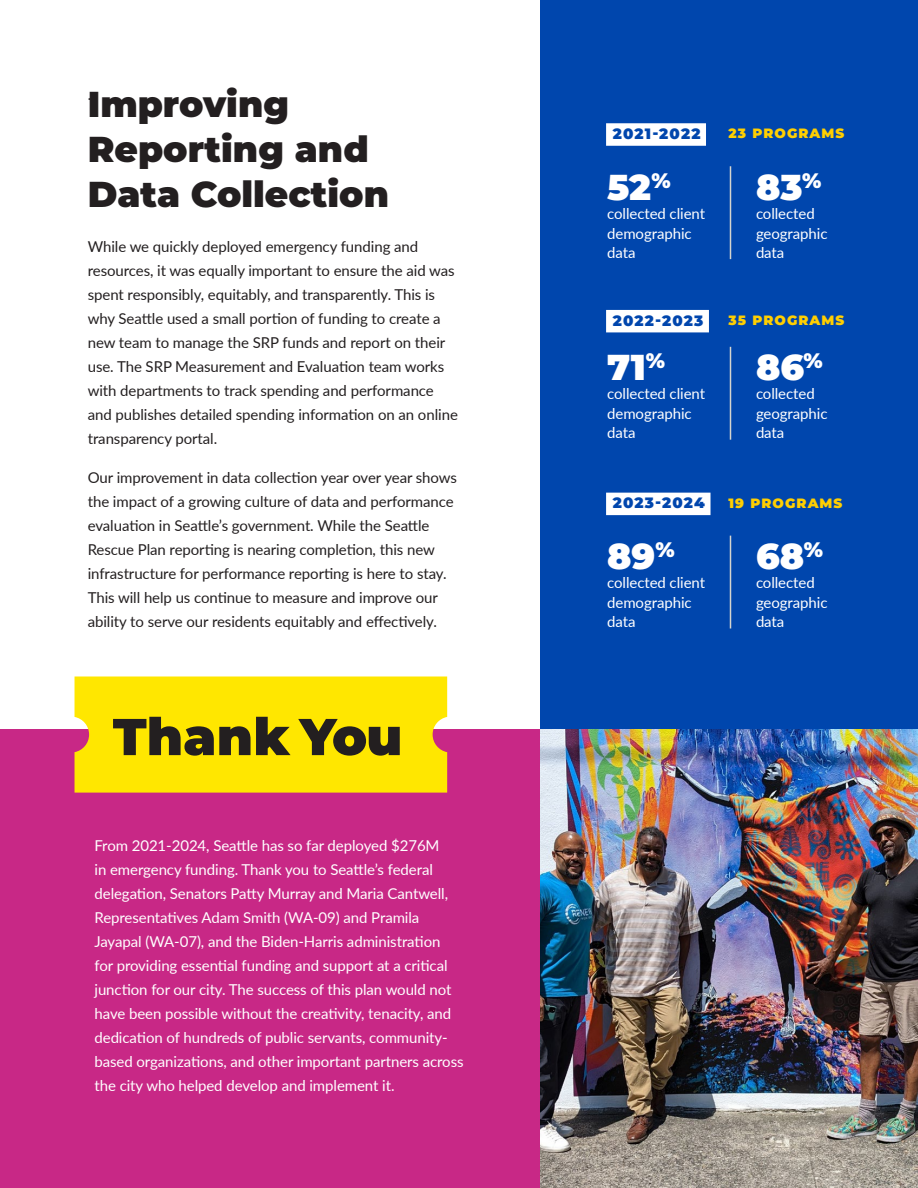
<style>
.page{position:relative;width:918px;height:1188px;background:#fff}
.page>*{position:absolute;margin:0;border:0;box-sizing:border-box;transform-origin:0 0}
.t1{font:900 51.75px "Montserrat";letter-spacing:.005em;color:#231f20}
.t2{font:900 36px/45px "Montserrat";color:#231f20}
.t3{font:900 36px "Montserrat";color:#fff}
.t4{font:15px/24px "Lato";letter-spacing:-.005em;color:#231f20}
.t5{font:15px/24px "Lato";letter-spacing:-.005em;color:#fff}
.t6{font:900 15px "Montserrat";letter-spacing:.08em;color:#0046ad}
.t7{font:900 13.5px "Montserrat";letter-spacing:.08em;color:#ffcf01}
</style>
<div class="page">
<div style="left:540px;top:0;width:378px;height:756px;background:#0046ad"></div>
<div style="left:0;top:729px;width:602px;height:459px;background:#c82886"></div>
<hr style="left:730px;top:536px;width:1px;height:93px;background:#d4d4ce">
<hr style="left:730px;top:347px;width:1px;height:93px;background:#d4d4ce">
<hr style="left:730px;top:166px;width:1px;height:93px;background:#d4d4ce">
<div style="left:606px;top:123px;width:100px;height:23px;background:#fff"></div>
<div style="left:606px;top:310px;width:103px;height:22px;background:#fff"></div>
<div style="left:606px;top:493px;width:105px;height:22px;background:#fff"></div>
<div style="left:75px;top:676px;width:372px;height:117px;background:#ffe700"></div>
<img style="left:540px;top:729px;width:378px;height:459px">
<p class="t4" style="left:88px;top:82px;width:5px">.</p>
<p class="t2" style="left:88px;top:79px;width:303px">Improving<br>Reporting and<br>Data Collection</p>
<p class="t4" style="left:88px;top:234px;width:372px">While we quickly deployed emergency funding and resources, it was equally important to ensure the aid was spent responsibly, equitably, and transparently. This is why Seattle used a small portion of funding to create a new team to manage the SRP funds and report on their use. The SRP Measurement and Evaluation team works with departments to track spending and performance and publishes detailed spending information on an online transparency portal.</p>
<p class="t4" style="left:88px;top:465px;width:371px">Our improvement in data collection year over year shows the impact of a growing culture of data and performance evaluation in Seattle’s government. While the Seattle Rescue Plan reporting is nearing completion, this new infrastructure for performance reporting is here to stay.<br>This will help us continue to measure and improve our ability to serve our residents equitably and effectively.</p>
<h1 class="t1" style="left:113px;top:698px;width:291px">Thank You</h1>
<p class="t5" style="left:94px;top:832px;width:371px">From 2021-2024, Seattle has so far deployed $276M<br>in emergency funding. Thank you to Seattle’s federal delegation, Senators Patty Murray and Maria Cantwell, Representatives Adam Smith (WA-09) and Pramila Jayapal (WA-07), and the Biden-Harris administration<br>for providing essential funding and support at a critical junction for our city. The success of this plan would not have been possible without the creativity, tenacity, and dedication of hundreds of public servants, community&shy;based organizations, and other important partners across the city who helped develop and implement it.</p>
<p class="t6" style="left:613px;top:122px;width:89px">2021-2022</p>
<p class="t3" style="left:607px;top:160px;width:65px">52<sup>%</sup></p>
<p class="t5" style="left:607px;top:204px;width:99px;line-height:19.5px">collected client demographic</p>
<p class="t5" style="left:607px;top:240px;width:30px">data</p>
<p class="t6" style="left:613px;top:309px;width:92px">2022-2023</p>
<p class="t3" style="left:607px;top:340px;width:59px">71<sup>%</sup></p>
<p class="t5" style="left:607px;top:384px;width:99px;line-height:19.5px">collected client demographic</p>
<p class="t5" style="left:607px;top:420px;width:30px">data</p>
<p class="t7" style="left:729px;top:123px;width:117px">23 PROGRAMS</p>
<p class="t3" style="left:756px;top:160px;width:67px">83<sup>%</sup></p>
<p class="t5" style="left:756px;top:204px;width:73px;line-height:19.5px">collected geographic</p>
<p class="t5" style="left:756px;top:240px;width:30px">data</p>
<p class="t7" style="left:729px;top:310px;width:117px">35 PROGRAMS</p>
<p class="t3" style="left:756px;top:340px;width:68px">86<sup>%</sup></p>
<p class="t5" style="left:756px;top:384px;width:73px;line-height:19.5px">collected geographic</p>
<p class="t5" style="left:756px;top:420px;width:30px">data</p>
<p class="t6" style="left:613px;top:492px;width:94px">2023-2024</p>
<p class="t3" style="left:607px;top:529px;width:69px">89<sup>%</sup></p>
<p class="t5" style="left:607px;top:573px;width:99px;line-height:19.5px">collected client demographic</p>
<p class="t5" style="left:607px;top:609px;width:30px">data</p>
<p class="t7" style="left:729px;top:493px;width:115px">19 PROGRAMS</p>
<p class="t3" style="left:756px;top:529px;width:69px">68<sup>%</sup></p>
<p class="t5" style="left:756px;top:573px;width:73px;line-height:19.5px">collected geographic</p>
<p class="t5" style="left:756px;top:609px;width:30px">data</p>
</div>
